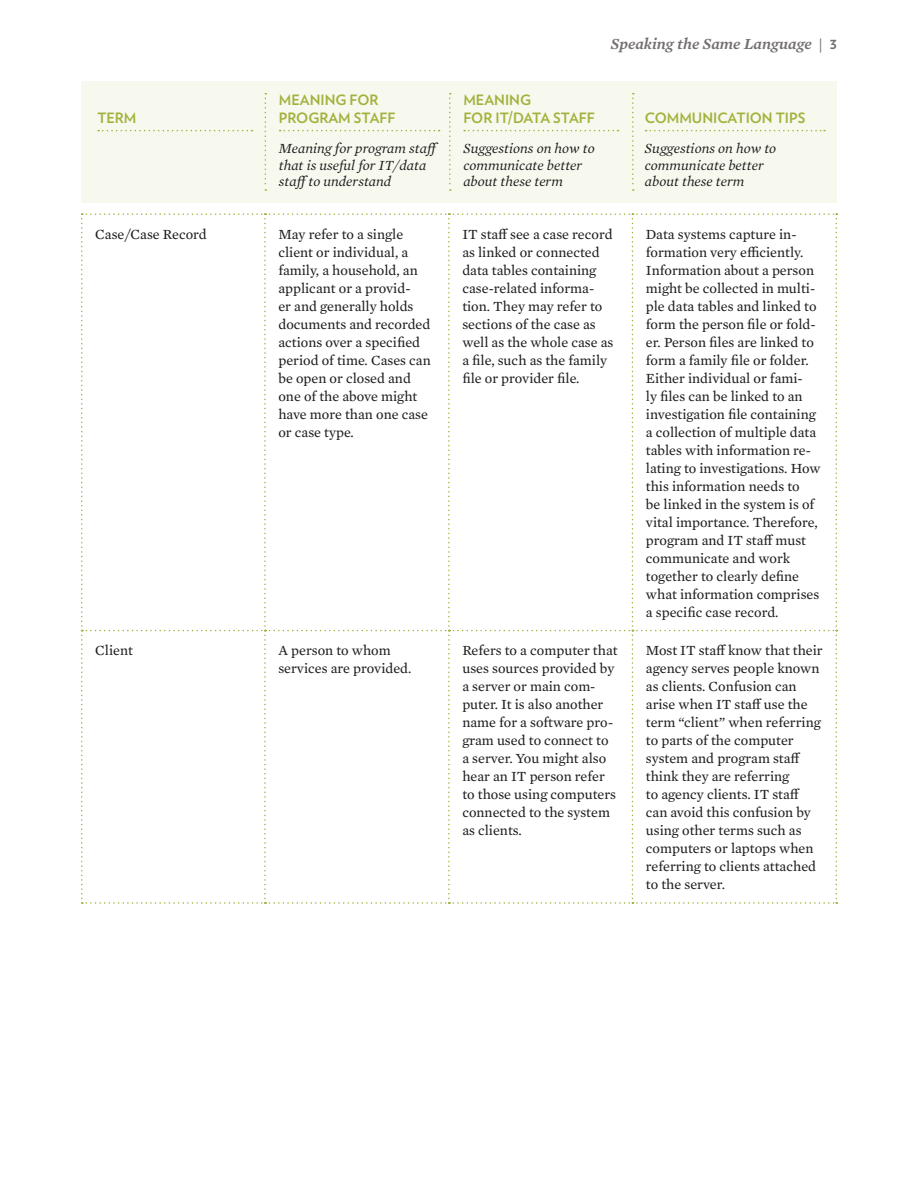
<style>
.page{position:relative;width:918px;height:1188px;background:#fff}
.page>*{position:absolute;margin:0;border:0;box-sizing:border-box;transform-origin:0 0}
.t1{font:italic 600 15.75px "Mercury Text G1";color:#757070}
.Table_body_text{font:14.25px/18px "Mercury Text G2";color:#1d1e1d}
.Table_header_seconda{font:italic 14.25px/16.5px "Mercury Text G1";color:#1d1e1d}
.Table_headers{font:700 14.25px/18px "Verlag";color:#a3b13b}
.s1{font-size:15px}
.s2{font-family:"Verlag";font-weight:700;font-style:normal}
</style>
<div class="page">
<svg style="left:81px;top:213px;width:756px;height:691px"></svg>
<div style="left:81px;top:81px;width:756px;height:122px;background:#f7f8ee"></div>
<svg style="left:646px;top:130px;width:179px;height:1px"></svg>
<svg style="left:464px;top:130px;width:155px;height:1px"></svg>
<svg style="left:280px;top:130px;width:160px;height:1px"></svg>
<svg style="left:98px;top:130px;width:155px;height:1px"></svg>
<svg style="left:265px;top:93px;width:1px;height:98px"></svg>
<svg style="left:449px;top:93px;width:2px;height:98px"></svg>
<svg style="left:632px;top:93px;width:2px;height:98px"></svg>
<p class="Table_headers" style="left:97px;top:108px;width:41px">TERM</p>
<p class="Table_headers" style="left:279px;top:90px;width:118px">MEANING FOR<br>PROGRAM STAFF</p>
<p class="Table_header_seconda" style="left:279px;top:139px;width:163px">Meaning for program staff that is useful for IT/data staff to understand</p>
<p class="Table_headers" style="left:463px;top:90px;width:133px">MEANING<br>FOR IT/DATA STAFF</p>
<p class="Table_header_seconda" style="left:463px;top:139px;width:133px">Suggestions on how to communicate better about these term</p>
<p class="t1" style="left:611px;top:33px;width:228px">Speaking the Same Language <span class="s1">|</span> <span class="s2">3</span></p>
<p class="Table_headers" style="left:645px;top:108px;width:162px">COMMUNICATION TIPS</p>
<p class="Table_header_seconda" style="left:645px;top:139px;width:133px">Suggestions on how to communicate better about these term</p>
<p class="Table_body_text" style="left:95px;top:225px;width:113px">Case/Case Record</p>
<p class="Table_body_text" style="left:278px;top:225px;width:154px">May refer to a single client or individual, a family, a household, an applicant or a provid-<br>er and generally holds documents and recorded actions over a specified period of time. Cases can be open or closed and one of the above might have more than one case or case type.</p>
<p class="Table_body_text" style="left:462px;top:225px;width:153px">IT staff see a case record as linked or connected data tables containing case-related informa&shy;tion. They may refer to sections of the case as well as the whole case as a file, such as the family file or provider file.</p>
<p class="Table_body_text" style="left:646px;top:225px;width:176px">Data systems capture in&shy;formation very efficiently.<br>Information about a person might be collected in multi&shy;ple data tables and linked to form the person file or fold&shy;er. Person files are linked to form a family file or folder.<br>Either individual or fami-<br>ly files can be linked to an investigation file containing a collection of multiple data tables with information re&shy;lating to investigations. How this information needs to<br>be linked in the system is of vital importance. Therefore, program and IT staff must communicate and work together to clearly define what information comprises a specific case record.</p>
<p class="Table_body_text" style="left:95px;top:641px;width:39px">Client</p>
<p class="Table_body_text" style="left:278px;top:641px;width:135px">A person to whom services are provided.</p>
<p class="Table_body_text" style="left:462px;top:641px;width:157px">Refers to a computer that uses sources provided by a server or main com&shy;puter. It is also another name for a software pro&shy;gram used to connect to a server. You might also hear an IT person refer to those using computers connected to the system as clients.</p>
<p class="Table_body_text" style="left:646px;top:641px;width:178px">Most IT staff know that their agency serves people known as clients. Confusion can arise when IT staff use the term “client” when referring to parts of the computer system and program staff think they are referring<br>to agency clients. IT staff can avoid this confusion by using other terms such as computers or laptops when referring to clients attached to the server.</p>
</div>
